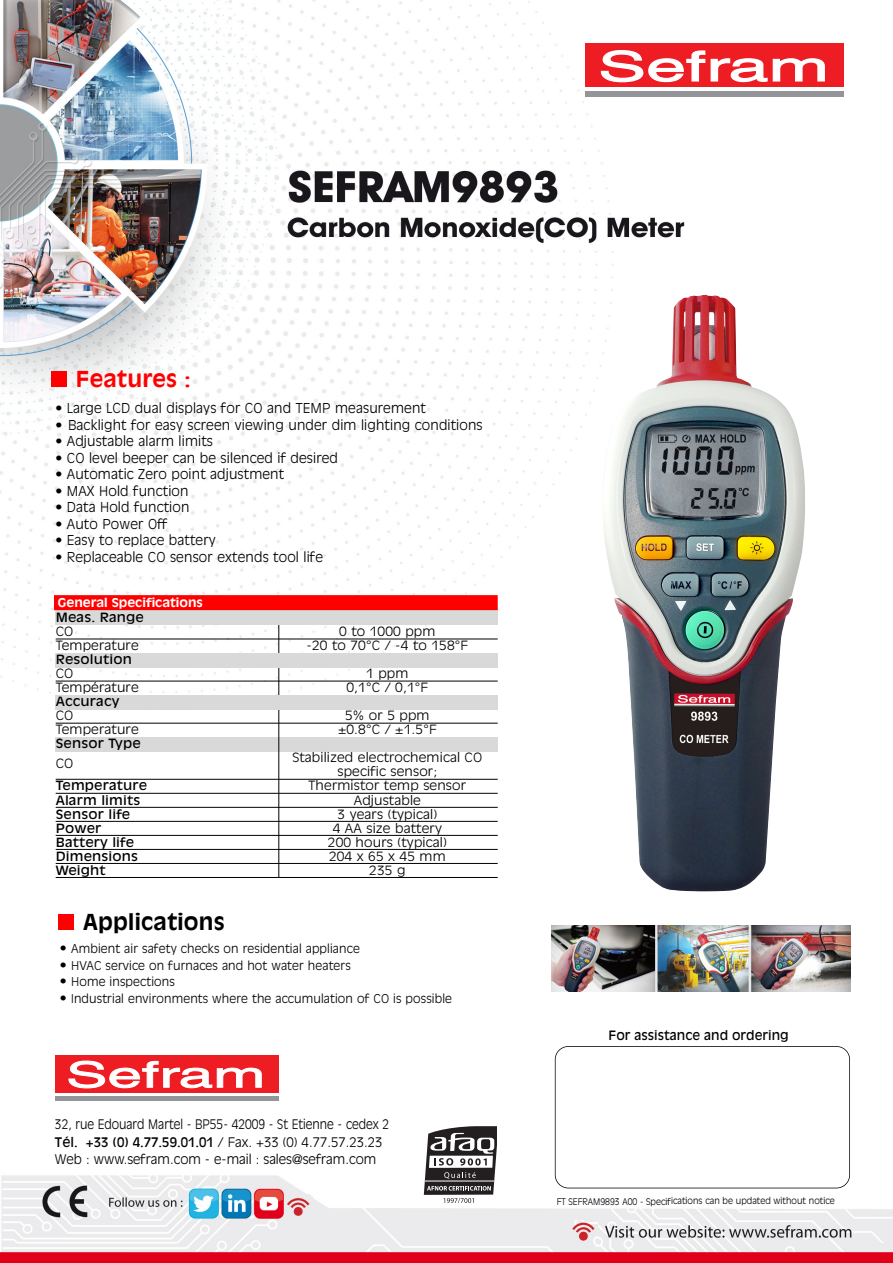
<style>
.page{position:relative;width:893px;height:1263px;background:#fff}
.page>*{position:absolute;margin:0;border:0;box-sizing:border-box;transform-origin:0 0}
.t1{font:700 21.75px "Antique Olive";letter-spacing:.01em;color:#000}
.t2{font:700 21.75px "Antique Olive";letter-spacing:.01em;color:#f00}
.t3{font:300 13.5px "Antique Olive";letter-spacing:.01em;color:#000}
.t4{font:300 13.05px/17.4px "Antique Olive";color:#000;scale:.93 1}
.t5{font:12.75px "Antique Olive";color:#000}
.t6{font:300 12.6px/14.1px "Antique Olive";letter-spacing:.01em;color:#000;text-align:center;scale:1.09 1}
.t7{font:12.6px "Antique Olive";letter-spacing:.01em;color:#000;scale:1.09 1}
.t8{font:300 12px "Antique Olive";letter-spacing:.01em;color:#000}
.t9{font:700 12px "Antique Olive";color:#fff;scale:1.07 1}
.t10{font:300 9px "Antique Olive";letter-spacing:-.005em;color:#000}
.s1{font-size:13.5px}
.s2{font-weight:400}
</style>
<div class="page">
<img style="left:0;top:0;width:893px;height:1263px">
<div style="left:55px;top:737px;width:442px;height:15px;background:#d9d9d9"></div>
<hr style="left:278px;top:603px;width:1px;height:274px;background:#000">
<div style="left:55px;top:695px;width:442px;height:15px;background:#d9d9d9"></div>
<div style="left:55px;top:654px;width:442px;height:14px;background:#d9d9d9"></div>
<div style="left:55px;top:607px;width:442px;height:17px;background:#d9d9d9"></div>
<div style="left:585px;top:44px;width:259px;height:53px;background:linear-gradient(to right,#fff,#fff)"></div>
<div style="left:585px;top:92px;width:259px;height:5px;background:#939598"></div>
<div style="left:585px;top:44px;width:259px;height:43px;background:#ee1d23"></div>
<svg style="left:600px;top:50px;width:225px;height:33px"></svg>
<img style="left:569px;top:1220px;width:28px;height:25px">
<img style="left:285px;top:1194px;width:28px;height:27px">
<div style="left:51px;top:371px;width:16px;height:16px;background:#f00"></div>
<div style="left:58px;top:914px;width:16px;height:16px;background:#f00"></div>
<svg style="left:424px;top:1126px;width:72px;height:77px"></svg>
<hr style="left:425px;top:1180px;width:69px;height:1px;background:#fff">
<div style="left:55px;top:1055px;width:223px;height:46px;background:linear-gradient(to right,#fff,#fff)"></div>
<div style="left:55px;top:1096px;width:223px;height:5px;background:#939598"></div>
<div style="left:55px;top:1055px;width:223px;height:37px;background:#ee1d23"></div>
<svg style="left:68px;top:1060px;width:194px;height:29px"></svg>
<div style="left:555px;top:1046px;width:295px;height:142px;border:2px solid #000;border-radius:14px"></div>
<div style="left:54px;top:595px;width:444px;height:15px;background:#f00"></div>
<hr style="left:56px;top:639px;width:442px;height:1px;background:#000">
<hr style="left:56px;top:681px;width:442px;height:1px;background:#000">
<hr style="left:56px;top:723px;width:442px;height:1px;background:#000">
<hr style="left:56px;top:779px;width:442px;height:1px;background:#000">
<hr style="left:56px;top:793px;width:442px;height:1px;background:#000">
<hr style="left:56px;top:807px;width:442px;height:1px;background:#000">
<hr style="left:56px;top:821px;width:442px;height:1px;background:#000">
<hr style="left:56px;top:835px;width:442px;height:1px;background:#000">
<hr style="left:56px;top:849px;width:442px;height:1px;background:#000">
<hr style="left:56px;top:863px;width:442px;height:1px;background:#000">
<hr style="left:56px;top:877px;width:442px;height:1px;background:#000">
<img style="left:602px;top:295px;width:203px;height:597px">
<img style="left:552px;top:925px;width:298px;height:66px">
<h1 class="t2" style="left:76px;top:370px;width:116px">Features :</h1>
<p class="t3" style="left:55px;top:403px;width:372px">• Large LCD dual displays for CO and TEMP measurement</p>
<p class="t3" style="left:55px;top:419px;width:429px">• Backlight for easy screen viewing under dim lighting conditions</p>
<p class="t3" style="left:55px;top:436px;width:159px">• Adjustable alarm limits</p>
<p class="t3" style="left:55px;top:452px;width:284px">• CO level beeper can be silenced if desired</p>
<p class="t3" style="left:55px;top:469px;width:230px">• Automatic Zero point adjustment</p>
<p class="t3" style="left:55px;top:485px;width:135px">• MAX Hold function</p>
<p class="t3" style="left:55px;top:502px;width:136px">• Data Hold function</p>
<p class="t3" style="left:55px;top:518px;width:114px">• Auto Power Off</p>
<p class="t3" style="left:55px;top:535px;width:162px">• Easy to replace battery</p>
<p class="t3" style="left:55px;top:551px;width:269px">• Replaceable CO sensor extends tool life</p>
<p class="t9" style="left:58px;top:597px;width:137px">General Specifications</p>
<p class="t7" style="left:56px;top:612px;width:83px">Meas. Range</p>
<p class="t6" style="left:56px;top:625px;width:18px">CO</p>
<p class="t6" style="left:339px;top:625px;width:90px">0 to 1000 ppm</p>
<p class="t6" style="left:56px;top:639px;width:78px">Temperature</p>
<p class="t6" style="left:307px;top:639px;width:150px">-20 to 70°C / -4 to 158°F</p>
<p class="t7" style="left:56px;top:654px;width:72px">Resolution</p>
<p class="t6" style="left:56px;top:667px;width:18px">CO</p>
<p class="t6" style="left:366px;top:667px;width:40px">1 ppm</p>
<p class="t6" style="left:56px;top:681px;width:78px">Température</p>
<p class="t6" style="left:346px;top:681px;width:76px">0,1°C / 0,1°F</p>
<p class="t7" style="left:56px;top:696px;width:60px">Accuracy</p>
<p class="t6" style="left:56px;top:709px;width:18px">CO</p>
<p class="t6" style="left:345px;top:709px;width:79px">5% or 5 ppm</p>
<p class="t6" style="left:56px;top:723px;width:78px">Temperature</p>
<p class="t6" style="left:338px;top:723px;width:92px">±0.8°C / ±1.5°F</p>
<p class="t7" style="left:56px;top:739px;width:80px">Sensor Type</p>
<p class="t6" style="left:56px;top:756px;width:18px">CO</p>
<p class="t6" style="left:292px;top:751px;width:176px">Stabilized electrochemical CO specific sensor;</p>
<p class="t7" style="left:56px;top:781px;width:85px">Temperature</p>
<p class="t6" style="left:309px;top:779px;width:146px">Thermistor temp sensor</p>
<p class="t7" style="left:56px;top:795px;width:79px">Alarm limits</p>
<p class="t6" style="left:354px;top:793px;width:63px">Adjustable</p>
<p class="t7" style="left:56px;top:809px;width:70px">Sensor life</p>
<p class="t6" style="left:338px;top:807px;width:93px">3 years (typical)</p>
<p class="t7" style="left:56px;top:823px;width:43px">Power</p>
<p class="t6" style="left:333px;top:821px;width:102px">4 AA size battery</p>
<p class="t7" style="left:56px;top:837px;width:74px">Battery life</p>
<p class="t6" style="left:328px;top:835px;width:111px">200 hours (typical)</p>
<p class="t7" style="left:56px;top:851px;width:77px">Dimensions</p>
<p class="t6" style="left:329px;top:849px;width:109px">204 x 65 x 45 mm</p>
<p class="t7" style="left:56px;top:865px;width:47px">Weight</p>
<p class="t6" style="left:369px;top:863px;width:35px">235 g</p>
<h1 class="t1" style="left:83px;top:913px;width:143px">Applications</h1>
<p class="t8" style="left:60px;top:944px;width:302px"><span class="s1">•</span> Ambient air safety checks on residential appliance</p>
<p class="t8" style="left:60px;top:960px;width:293px"><span class="s1">•</span> HVAC service on furnaces and hot water heaters</p>
<p class="t8" style="left:60px;top:977px;width:117px"><span class="s1">•</span> Home inspections</p>
<p class="t8" style="left:60px;top:993px;width:394px"><span class="s1">•</span> Industrial environments where the accumulation of CO is possible</p>
<p class="t4" style="left:55px;top:1116px;width:361px">32, rue Edouard Martel - BP55- 42009 - St Etienne - cedex 2<br><span class="s2">Tél. +33 (0) 4.77.59.01.01</span> / Fax. +33 (0) 4.77.57.23.23<br>Web : www.sefram.com - e-mail : sales@sefram.com</p>
<p class="t5" style="left:609px;top:1030px;width:182px">For assistance and ordering</p>
<p class="t10" style="left:557px;top:1197px;width:280px">FT SEFRAM9893 A00 - Specifications can be updated without notice</p>
</div>
